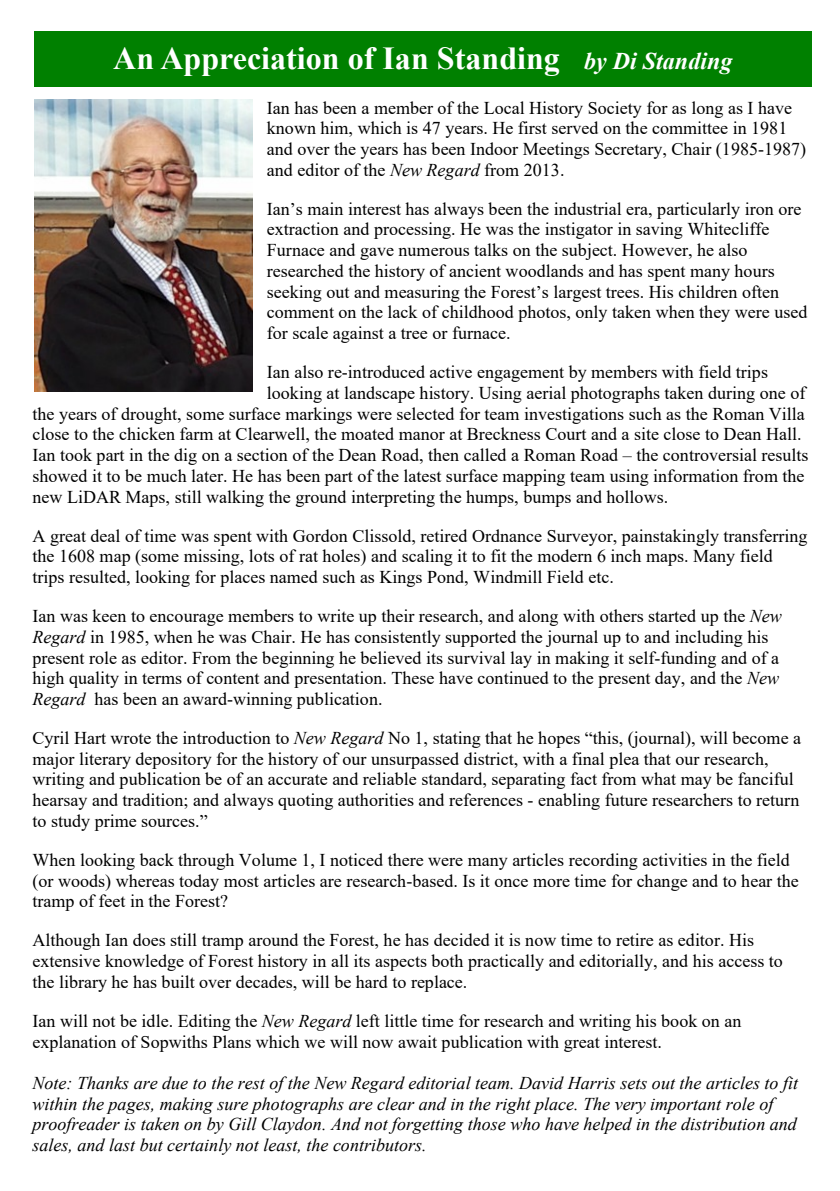
<style>
.page{position:relative;width:840px;height:1191px;background:#fff}
.page>*{position:absolute;margin:0;border:0;box-sizing:border-box;transform-origin:0 0}
.t1{font:700 32px "Times New Roman";color:#fff}
.t2{font:18px/20.6px "Times New Roman";color:#000}
.t3{font:italic 18px/20.6px "Times New Roman";color:#000}
.s1{font-style:italic;font-size:24px}
.s2{font-style:italic}
</style>
<div class="page">
<div style="left:34px;top:32px;width:777px;height:55px;background:#008000"></div>
<img style="left:35px;top:99px;width:217px;height:292px">
<h1 class="t1" style="left:113px;top:48px;width:620px">An Appreciation of Ian Standing <span class="s1">by Di Standing</span></h1>
<p class="t2" style="left:267px;top:99px;width:540px">Ian has been a member of the Local History Society for as long as I have known him, which is 47 years. He first served on the committee in 1981 and over the years has been Indoor Meetings Secretary, Chair (1985-1987) and editor of the <span class="s2">New Regard</span> from 2013.</p>
<p class="t2" style="left:267px;top:200px;width:541px">Ian’s main interest has always been the industrial era, particularly iron ore extraction and processing. He was the instigator in saving Whitecliffe Furnace and gave numerous talks on the subject. However, he also researched the history of ancient woodlands and has spent many hours seeking out and measuring the Forest’s largest trees. His children often comment on the lack of childhood photos, only taken when they were used for scale against a tree or furnace.</p>
<p class="t2" style="left:267px;top:363px;width:502px">Ian also re-introduced active engagement by members with field trips</p>
<p class="t2" style="left:267px;top:384px;width:539px">looking at landscape history. Using aerial photographs taken during one of</p>
<p class="t2" style="left:32px;top:405px;width:773px">the years of drought, some surface markings were selected for team investigations such as the Roman Villa</p>
<p class="t2" style="left:32px;top:426px;width:770px">close to the chicken farm at Clearwell, the moated manor at Breckness Court and a site close to Dean Hall.</p>
<p class="t2" style="left:32px;top:446px;width:777px">Ian took part in the dig on a section of the Dean Road, then called a Roman Road – the controversial results</p>
<p class="t2" style="left:32px;top:467px;width:773px">showed it to be much later. He has been part of the latest surface mapping team using information from the</p>
<p class="t2" style="left:32px;top:488px;width:637px">new LiDAR Maps, still walking the ground interpreting the humps, bumps and hollows.</p>
<p class="t2" style="left:32px;top:527px;width:776px">A great deal of time was spent with Gordon Clissold, retired Ordnance Surveyor, painstakingly transferring the 1608 map (some missing, lots of rat holes) and scaling it to fit the modern 6 inch maps. Many field trips resulted, looking for places named such as Kings Pond, Windmill Field etc.</p>
<p class="t2" style="left:32px;top:607px;width:750px">Ian was keen to encourage members to write up their research, and along with others started up the <span class="s2">New Regard</span> in 1985, when he was Chair. He has consistently supported the journal up to and including his present role as editor. From the beginning he believed its survival lay in making it self-funding and of a high quality in terms of content and presentation. These have continued to the present day, and the <span class="s2">New Regard</span> has been an award-winning publication.</p>
<p class="t2" style="left:32px;top:729px;width:769px">Cyril Hart wrote the introduction to <span class="s2">New Regard</span> No 1, stating that he hopes “this, (journal), will become a major literary depository for the history of our unsurpassed district, with a final plea that our research, writing and publication be of an accurate and reliable standard, separating fact from what may be fanciful hearsay and tradition; and always quoting authorities and references - enabling future researchers to return to study prime sources.”</p>
<p class="t2" style="left:32px;top:851px;width:767px">When looking back through Volume 1, I noticed there were many articles recording activities in the field (or woods) whereas today most articles are research-based. Is it once more time for change and to hear the tramp of feet in the Forest?</p>
<p class="t2" style="left:32px;top:931px;width:751px">Although Ian does still tramp around the Forest, he has decided it is now time to retire as editor. His extensive knowledge of Forest history in all its aspects both practically and editorially, and his access to the library he has built over decades, will be hard to replace.</p>
<p class="t2" style="left:32px;top:1012px;width:710px">Ian will not be idle. Editing the <span class="s2">New Regard</span> left little time for research and writing his book on an explanation of Sopwiths Plans which we will now await publication with great interest.</p>
<p class="t3" style="left:32px;top:1074px;width:766px">Note: Thanks are due to the rest of the New Regard editorial team. David Harris sets out the articles to fit within the pages, making sure photographs are clear and in the right place. The very important role of proofreader is taken on by Gill Claydon. And not forgetting those who have helped in the distribution and sales, and last but certainly not least, the contributors.</p>
</div>
